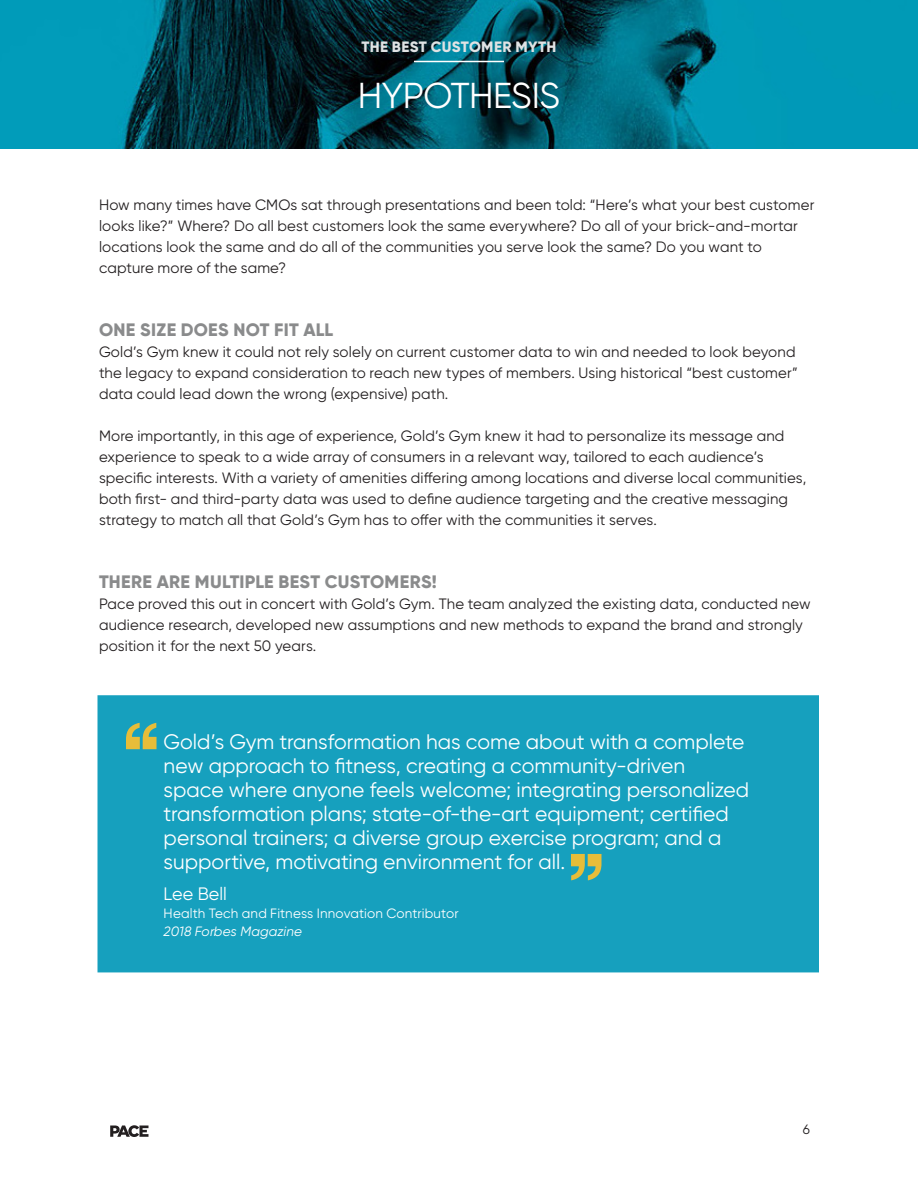
<style>
.page{position:relative;width:918px;height:1188px;background:#fff}
.page>*{position:absolute;margin:0;border:0;box-sizing:border-box;transform-origin:0 0}
.t1{font:36px "Gilroy";letter-spacing:-.015em;color:#fff}
.t2{font:21px/24px "Gilroy";color:#fff}
.t3{font:800 18px "Gilroy";letter-spacing:.015em;color:#8a8b8c}
.Paragraph_Style_1{font:18px "Gilroy";letter-spacing:.005em;color:#fff}
.Body_Copy{font:15px/21px "Gilroy";letter-spacing:.01em;color:#231f20}
.t4{font:800 15px "Gilroy";letter-spacing:.02em;color:#e0e3e4}
.Paragraph_Style_1-2{font:13.5px "Gilroy";letter-spacing:.01em;color:#fff}
.Paragraph_Style_1-3{font:italic 13.5px "Gilroy";letter-spacing:.01em;color:#fff}
.t5{font:13.5px "Gilroy";color:#231f20}
</style>
<div class="page">
<img style="left:0;top:0;width:918px;height:148px">
<svg style="left:110px;top:1125px;width:39px;height:12px"></svg>
<div style="left:98px;top:695px;width:721px;height:277px;background:#16a0be;border:2px solid #16a0be"></div>
<hr style="left:414px;top:61px;width:90px;height:1px;background:#fff">
<svg style="left:126px;top:723px;width:31px;height:26px"></svg>
<svg style="left:571px;top:854px;width:31px;height:26px"></svg>
<p class="t4" style="left:362px;top:38px;width:196px">THE BEST CUSTOMER MYTH</p>
<p class="t1" style="left:358px;top:73px;width:204px">HYPOTHESIS</p>
<p class="Body_Copy" style="left:99px;top:194px;width:717px">How many times have CMOs sat through presentations and been told: “Here’s what your best customer looks like?” Where? Do all best customers look the same everywhere? Do all of your brick-and-mortar locations look the same and do all of the communities you serve look the same? Do you want to capture more of the same?</p>
<p class="t3" style="left:99px;top:318px;width:236px">ONE SIZE DOES NOT FIT ALL</p>
<p class="Body_Copy" style="left:99px;top:341px;width:700px">Gold’s Gym knew it could not rely solely on current customer data to win and needed to look beyond the legacy to expand consideration to reach new types of members. Using historical “best customer” data could lead down the wrong (expensive) path.</p>
<p class="Body_Copy" style="left:99px;top:425px;width:709px">More importantly, in this age of experience, Gold’s Gym knew it had to personalize its message and experience to speak to a wide array of consumers in a relevant way, tailored to each audience’s specific interests. With a variety of amenities differing among locations and diverse local communities, both first- and third-party data was used to define audience targeting and the creative messaging strategy to match all that Gold’s Gym has to offer with the communities it serves.</p>
<p class="t3" style="left:99px;top:570px;width:339px">THERE ARE MULTIPLE BEST CUSTOMERS!</p>
<p class="Body_Copy" style="left:99px;top:593px;width:713px">Pace proved this out in concert with Gold’s Gym. The team analyzed the existing data, conducted new audience research, developed new assumptions and new methods to expand the brand and strongly position it for the next 50 years.</p>
<p class="t2" style="left:164px;top:729px;width:587px">Gold’s Gym transformation has come about with a complete new approach to fitness, creating a community-driven space where anyone feels welcome; integrating personalized transformation plans; state-of-the-art equipment; certified personal trainers; a diverse group exercise program; and a supportive, motivating environment for all.</p>
<p class="Paragraph_Style_1" style="left:164px;top:883px;width:65px">Lee Bell</p>
<p class="Paragraph_Style_1-2" style="left:164px;top:905px;width:297px">Health Tech and Fitness Innovation Contributor</p>
<p class="Paragraph_Style_1-3" style="left:164px;top:923px;width:140px">2018 Forbes Magazine</p>
<p class="t5" style="left:803px;top:1121px;width:9px">6</p>
</div>
